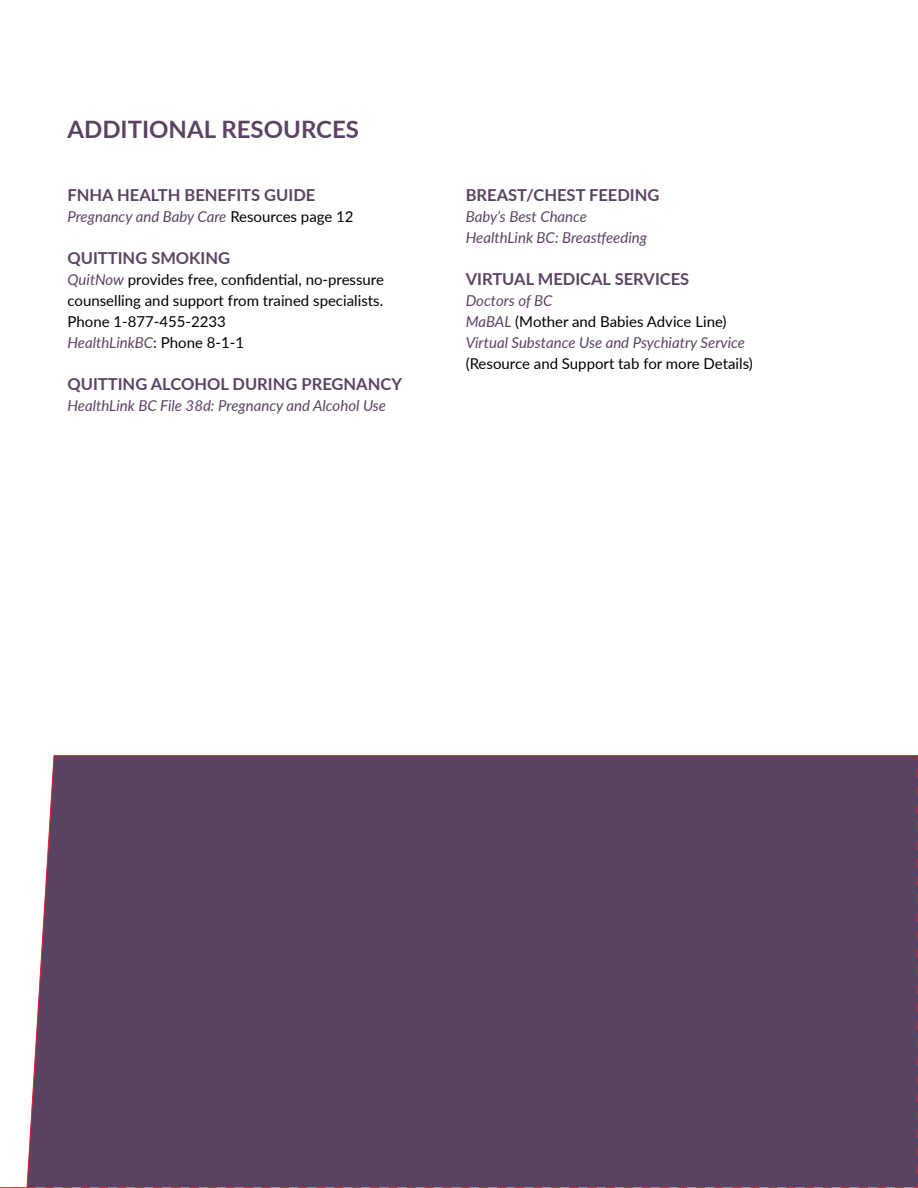
<style>
.page{position:relative;width:918px;height:1188px;background:#fff}
.page>*{position:absolute;margin:0;border:0;box-sizing:border-box;transform-origin:0 0}
.t1{font:700 24px "Lato";color:#5b4363}
.t2{font:700 16.5px "Lato";color:#5b4363}
.t3{font:italic 15px/21px "Lato";color:#5b4363}
.t4{font:15px/21px "Lato";color:#000}
.s1{font-style:normal;color:#000}
.s2{font-style:italic;color:#5b4363}
</style>
<div class="page">
<div style="left:12px;top:755px;width:906px;height:433px;background:#594363"></div>
<h1 class="t1" style="left:68px;top:112px;width:293px">ADDITIONAL RESOURCES</h1>
<p class="t2" style="left:68px;top:183px;width:249px">FNHA HEALTH BENEFITS GUIDE</p>
<p class="t3" style="left:68px;top:205px;width:288px">Pregnancy and Baby Care <span class="s1">Resources page 12</span></p>
<p class="t2" style="left:68px;top:246px;width:164px">QUITTING SMOKING</p>
<p class="t4" style="left:68px;top:268px;width:318px"><span class="s2">QuitNow</span> provides free, confidential, no-pressure counselling and support from trained specialists.<br>Phone 1-877-455-2233<br><span class="s2">HealthLinkBC</span>: Phone 8-1-1</p>
<p class="t2" style="left:68px;top:372px;width:336px">QUITTING ALCOHOL DURING PREGNANCY</p>
<p class="t3" style="left:68px;top:394px;width:320px">HealthLink BC File 38d: Pregnancy and Alcohol Use</p>
<p class="t2" style="left:466px;top:183px;width:195px">BREAST/CHEST FEEDING</p>
<p class="t3" style="left:466px;top:205px;width:183px">Baby’s Best Chance<br>HealthLink BC: Breastfeeding</p>
<p class="t2" style="left:466px;top:267px;width:225px">VIRTUAL MEDICAL SERVICES</p>
<p class="t3" style="left:466px;top:289px;width:281px">Doctors of BC<br>MaBAL <span class="s1">(Mother and Babies Advice Line)<br></span>Virtual Substance Use and Psychiatry Service</p>
<p class="t4" style="left:466px;top:352px;width:289px">(Resource and Support tab for more Details)</p>
</div>
